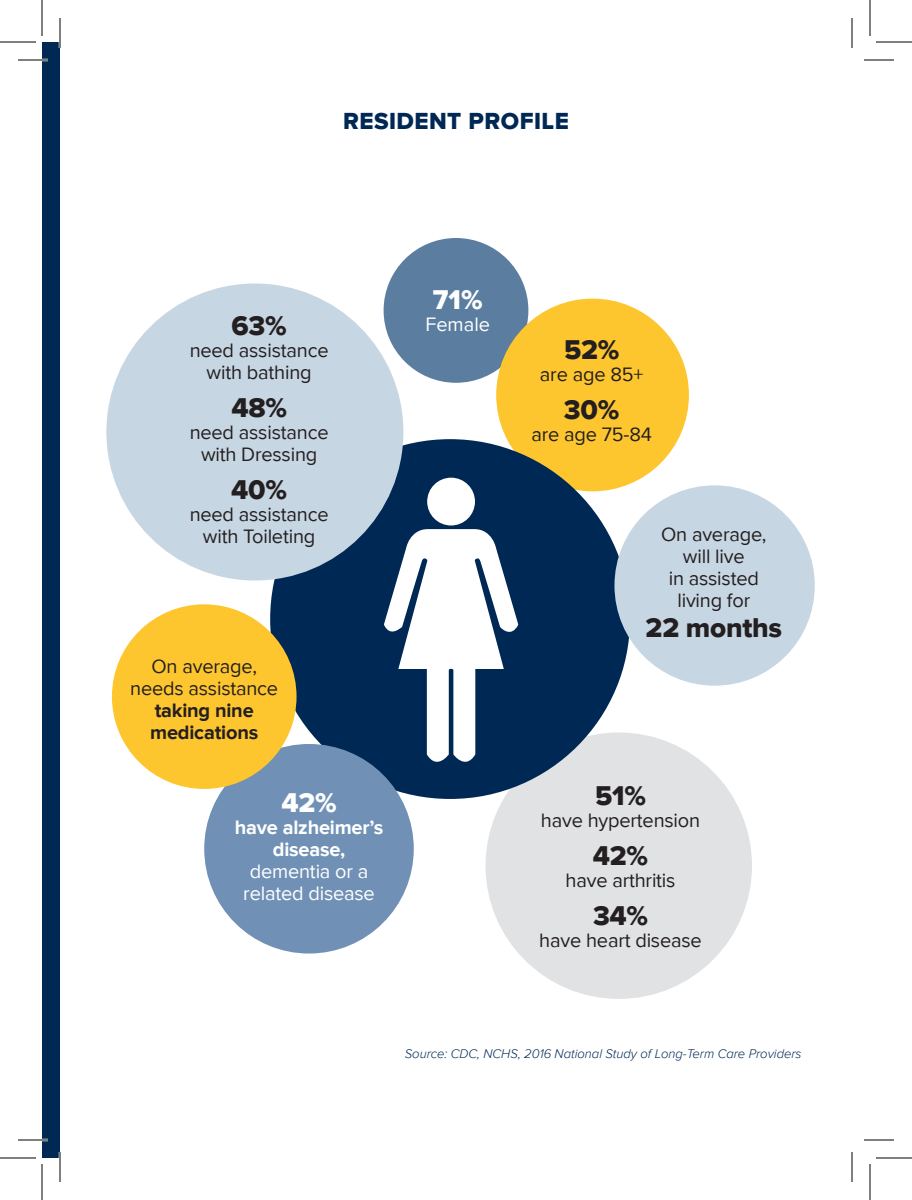
<style>
.page{position:relative;width:912px;height:1200px;background:#fff}
.page>*{position:absolute;margin:0;border:0;box-sizing:border-box;transform-origin:0 0}
.Body_Copy_Black{font:28px "Proxima Nova Extrabld";letter-spacing:-.01em;color:#231f20}
.Body_Copy_Black-2{font:28px "Proxima Nova Extrabld";color:#fff}
.Subhead{font:24px "Proxima Nova Extrabld";letter-spacing:.02em;color:#002854}
.Body_Copy_Black-3{font:20px/22px "Proxima Nova";letter-spacing:-.01em;color:#231f20;text-align:center}
.Body_Copy_Black-4{font:20px/22px "Proxima Nova";letter-spacing:-.01em;color:#fff;text-align:center}
.Subhead-2{font:italic 300 13px "Proxima Nova";color:#002854}
.s1{font-weight:700}
</style>
<div class="page">
<div style="left:486px;top:732px;width:266px;height:267px;background:#e1e2e4;border-radius:50%"></div>
<div style="left:42px;top:42px;width:18px;height:1116px;background:#002854"></div>
<div style="left:384px;top:238px;width:144px;height:145px;background:#5b7ea0;border-radius:50%"></div>
<div style="left:496px;top:299px;width:193px;height:192px;background:#fec62e;border-radius:50%"></div>
<div style="left:270px;top:439px;width:360px;height:360px;background:#002854;border-radius:50%"></div>
<svg style="left:384px;top:529px;width:134px;height:233px"></svg>
<div style="left:427px;top:478px;width:48px;height:47px;background:#fff;border-radius:50%"></div>
<div style="left:106px;top:284px;width:297px;height:297px;background:#c7d6e3;border-radius:50%"></div>
<div style="left:204px;top:744px;width:210px;height:210px;background:#7091b5;border-radius:50%"></div>
<div style="left:112px;top:604px;width:185px;height:185px;background:#fec62e;border-radius:50%"></div>
<div style="left:614px;top:485px;width:201px;height:201px;background:#c7d6e3;border-radius:50%"></div>
<hr style="left:18px;top:59px;width:30px;height:2px;background:#fff">
<hr style="left:18px;top:1139px;width:30px;height:2px;background:#fff">
<hr style="left:59px;top:18px;width:2px;height:30px;background:#fff">
<hr style="left:59px;top:1152px;width:2px;height:30px;background:#fff">
<hr style="left:18px;top:60px;width:30px;height:1px;background:#000">
<hr style="left:864px;top:60px;width:30px;height:1px;background:#000">
<hr style="left:18px;top:1140px;width:30px;height:1px;background:#000">
<hr style="left:864px;top:1140px;width:30px;height:1px;background:#000">
<hr style="left:60px;top:18px;width:1px;height:30px;background:#000">
<hr style="left:60px;top:1152px;width:1px;height:30px;background:#000">
<hr style="left:852px;top:18px;width:1px;height:30px;background:#000">
<hr style="left:852px;top:1152px;width:1px;height:30px;background:#000">
<hr style="left:0;top:42px;width:36px;height:1px;background:#000">
<hr style="left:876px;top:42px;width:36px;height:1px;background:#000">
<hr style="left:0;top:1158px;width:36px;height:1px;background:#000">
<hr style="left:876px;top:1158px;width:36px;height:1px;background:#000">
<hr style="left:42px;top:0;width:1px;height:36px;background:#000">
<hr style="left:42px;top:1164px;width:1px;height:36px;background:#000">
<hr style="left:870px;top:0;width:1px;height:36px;background:#000">
<hr style="left:870px;top:1164px;width:1px;height:36px;background:#000">
<p class="Subhead" style="left:343px;top:108px;width:227px">RESIDENT PROFILE</p>
<p class="Body_Copy_Black" style="left:232px;top:310px;width:57px">63%</p>
<p class="Body_Copy_Black-3" style="left:190px;top:340px;width:140px">need assistance with bathing</p>
<p class="Body_Copy_Black" style="left:231px;top:392px;width:57px">48%</p>
<p class="Body_Copy_Black-3" style="left:190px;top:422px;width:140px">need assistance with Dressing</p>
<p class="Body_Copy_Black" style="left:231px;top:474px;width:57px">40%</p>
<p class="Body_Copy_Black-3" style="left:190px;top:504px;width:140px">need assistance with Toileting</p>
<p class="Body_Copy_Black-3" style="left:130px;top:656px;width:150px">On average, needs assistance <span class="s1">taking nine medications</span></p>
<p class="Body_Copy_Black-2" style="left:433px;top:283px;width:51px">71%</p>
<p class="Body_Copy_Black-4" style="left:425px;top:314px;width:66px">Female</p>
<p class="Body_Copy_Black" style="left:564px;top:334px;width:57px">52%</p>
<p class="Body_Copy_Black-3" style="left:540px;top:364px;width:105px">are age 85+</p>
<p class="Body_Copy_Black" style="left:564px;top:394px;width:57px">30%</p>
<p class="Body_Copy_Black-3" style="left:531px;top:424px;width:122px">are age 75-84</p>
<p class="Body_Copy_Black-3" style="left:661px;top:524px;width:107px">On average, will live<br>in assisted living for</p>
<p class="Body_Copy_Black" style="left:646px;top:612px;width:138px">22 months</p>
<p class="Body_Copy_Black-2" style="left:281px;top:786px;width:57px">42%</p>
<p class="Body_Copy_Black-4" style="left:235px;top:817px;width:150px"><span class="s1">have alzheimer’s disease, </span>dementia or a related disease</p>
<p class="Body_Copy_Black" style="left:595px;top:779px;width:52px">51%</p>
<p class="Body_Copy_Black-3" style="left:541px;top:809px;width:161px">have hypertension</p>
<p class="Body_Copy_Black" style="left:593px;top:839px;width:57px">42%</p>
<p class="Body_Copy_Black-3" style="left:566px;top:869px;width:112px">have arthritis</p>
<p class="Body_Copy_Black" style="left:593px;top:899px;width:57px">34%</p>
<p class="Body_Copy_Black-3" style="left:539px;top:929px;width:164px">have heart disease</p>
<p class="Subhead-2" style="left:405px;top:1047px;width:398px">Source: CDC, NCHS, 2016 National Study of Long-Term Care Providers</p>
</div>
